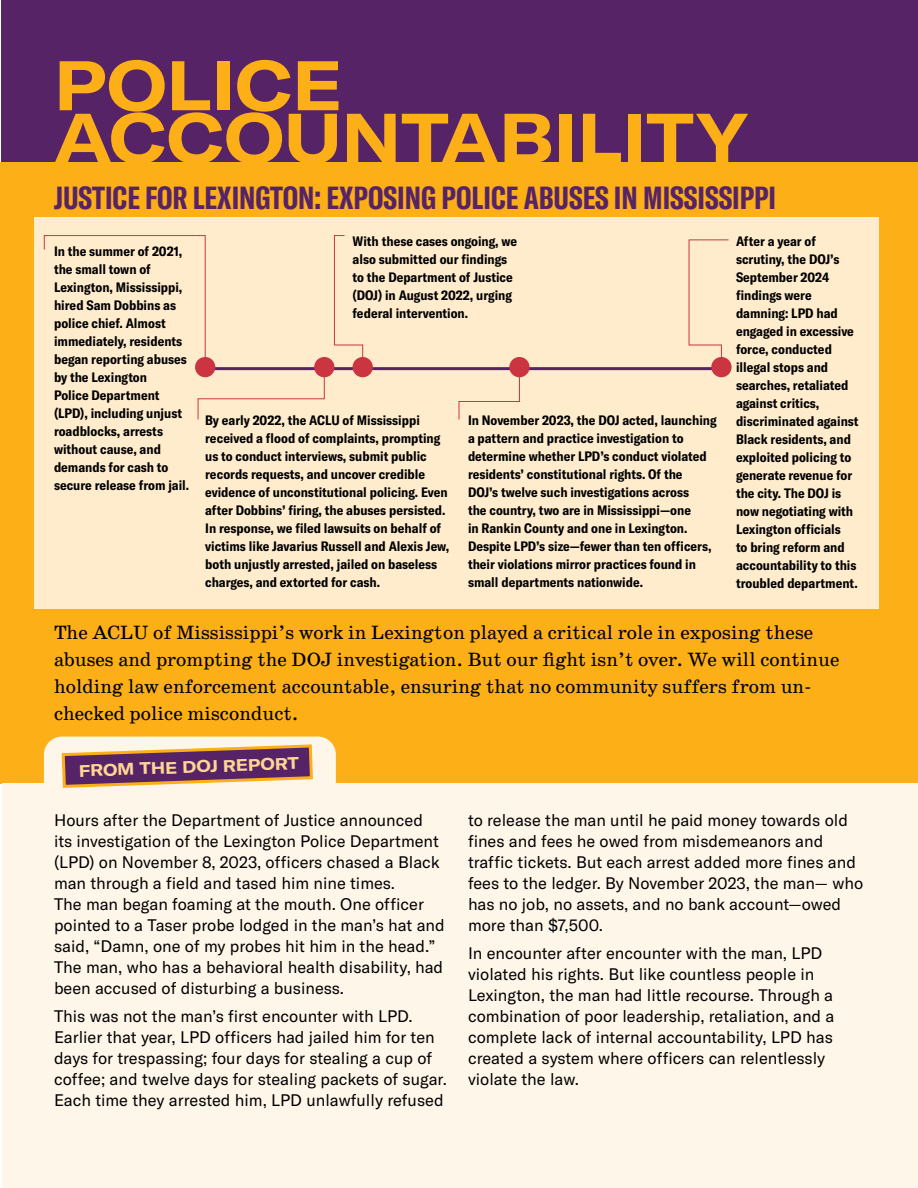
<style>
.page{position:relative;width:918px;height:1188px;background:#fff}
.page>*{position:absolute;margin:0;border:0;box-sizing:border-box;transform-origin:0 0}
.t1{font:700 expanded 69px/52.5px "GT America";color:#fcaf17}
.t2{font:700 extra-condensed 31.5px "GT America";color:#562466}
.t3{font:19.5px/27px "School";color:#000}
.t4{font:16.5px/21px "GT America";color:#000}
.t5{font:700 expanded 16.5px "GT America";color:#ffd694}
.t6{font:700 condensed 13.5px/18px "GT America";color:#000}
</style>
<div class="page">
<div style="left:0;top:162px;width:918px;height:622px;background:#fcaf17"></div>
<div style="left:35px;top:217px;width:844px;height:392px;background:#ffeccd"></div>
<div style="left:2px;top:784px;width:916px;height:404px;background:#fff6ea"></div>
<div style="left:1px;top:0;width:917px;height:162px;background:#562466"></div>
<hr style="left:205px;top:367px;width:516px;height:3px;background:#562466">
<div style="left:195px;top:357px;width:20px;height:20px;background:#cb3542;border-radius:50%"></div>
<div style="left:314px;top:357px;width:20px;height:20px;background:#cb3542;border-radius:50%"></div>
<div style="left:353px;top:357px;width:20px;height:20px;background:#cb3542;border-radius:50%"></div>
<div style="left:509px;top:357px;width:21px;height:20px;background:#cb3542;border-radius:50%"></div>
<div style="left:711px;top:357px;width:21px;height:20px;background:#cb3542;border-radius:50%"></div>
<svg style="left:44px;top:235px;width:162px;height:123px"></svg>
<svg style="left:197px;top:372px;width:128px;height:48px"></svg>
<svg style="left:334px;top:235px;width:29px;height:134px"></svg>
<svg style="left:458px;top:369px;width:62px;height:51px"></svg>
<svg style="left:688px;top:239px;width:41px;height:126px"></svg>
<svg style="left:44px;top:737px;width:292px;height:47px;background:#fef0da"></svg>
<svg style="left:60px;top:736px;width:255px;height:52px;background:#a57d87"></svg>
<h1 class="t1" style="left:54px;top:59px;width:695px">POLICE<br>ACCOUNTABILITY</h1>
<h2 class="t2" style="left:54px;top:179px;width:724px">JUSTICE FOR LEXINGTON: EXPOSING POLICE ABUSES IN MISSISSIPPI</h2>
<p class="t6" style="left:54px;top:242px;width:137px">In the summer of 2021, the small town of<br>Lexington, Mississippi, hired Sam Dobbins as police chief. Almost immediately, residents began reporting abuses by the Lexington<br>Police Department (LPD), including unjust roadblocks, arrests without cause, and demands for cash to secure release from jail.</p>
<p class="t6" style="left:736px;top:232px;width:124px">After a year of scrutiny, the DOJ’s<br>September 2024 findings were damning: LPD had engaged in excessive force, conducted illegal stops and searches, retaliated against critics, discriminated against<br>Black residents, and exploited policing to generate revenue for the city. The DOJ is now negotiating with<br>Lexington officials<br>to bring reform and accountability to this troubled department.</p>
<p class="t6" style="left:353px;top:232px;width:166px">With these cases ongoing, we also submitted our findings to the Department of Justice (DOJ) in August 2022, urging federal intervention.</p>
<p class="t6" style="left:468px;top:411px;width:250px">In November 2023, the DOJ acted, launching a pattern and practice investigation to determine whether LPD’s conduct violated residents’ constitutional rights. Of the<br>DOJ’s twelve such investigations across<br>the country, two are in Mississippi—one<br>in Rankin County and one in Lexington.<br>Despite LPD’s size—fewer than ten officers, their violations mirror practices found in small departments nationwide.</p>
<p class="t6" style="left:205px;top:411px;width:246px">By early 2022, the ACLU of Mississippi received a flood of complaints, prompting us to conduct interviews, submit public records requests, and uncover credible evidence of unconstitutional policing. Even after Dobbins’ firing, the abuses persisted.<br>In response, we filed lawsuits on behalf of victims like Javarius Russell and Alexis Jew, both unjustly arrested, jailed on baseless charges, and extorted for cash.</p>
<p class="t3" style="left:54px;top:619px;width:787px">The ACLU of Mississippi’s work in Lexington played a critical role in exposing these abuses and prompting the DOJ investigation. But our fight isn’t over. We will continue holding law enforcement accountable, ensuring that no community suffers from un&shy;checked police misconduct.</p>
<p class="t5" style="left:78px;top:760px;width:222px;rotate:-2deg">FROM THE DOJ REPORT</p>
<p class="t4" style="left:54px;top:810px;width:392px">Hours after the Department of Justice announced its investigation of the Lexington Police Department (LPD) on November 8, 2023, officers chased a Black man through a field and tased him nine times.<br>The man began foaming at the mouth. One officer pointed to a Taser probe lodged in the man’s hat and said, “Damn, one of my probes hit him in the head.” The man, who has a behavioral health disability, had been accused of disturbing a business.</p>
<p class="t4" style="left:54px;top:1006px;width:394px">This was not the man’s first encounter with LPD.<br>Earlier that year, LPD officers had jailed him for ten days for trespassing; four days for stealing a cup of coffee; and twelve days for stealing packets of sugar.<br>Each time they arrested him, LPD unlawfully refused</p>
<p class="t4" style="left:468px;top:810px;width:397px">to release the man until he paid money towards old fines and fees he owed from misdemeanors and traffic tickets. But each arrest added more fines and fees to the ledger. By November 2023, the man— who has no job, no assets, and no bank account—owed more than $7,500.</p>
<p class="t4" style="left:468px;top:943px;width:368px">In encounter after encounter with the man, LPD violated his rights. But like countless people in Lexington, the man had little recourse. Through a combination of poor leadership, retaliation, and a complete lack of internal accountability, LPD has created a system where officers can relentlessly violate the law.</p>
</div>
